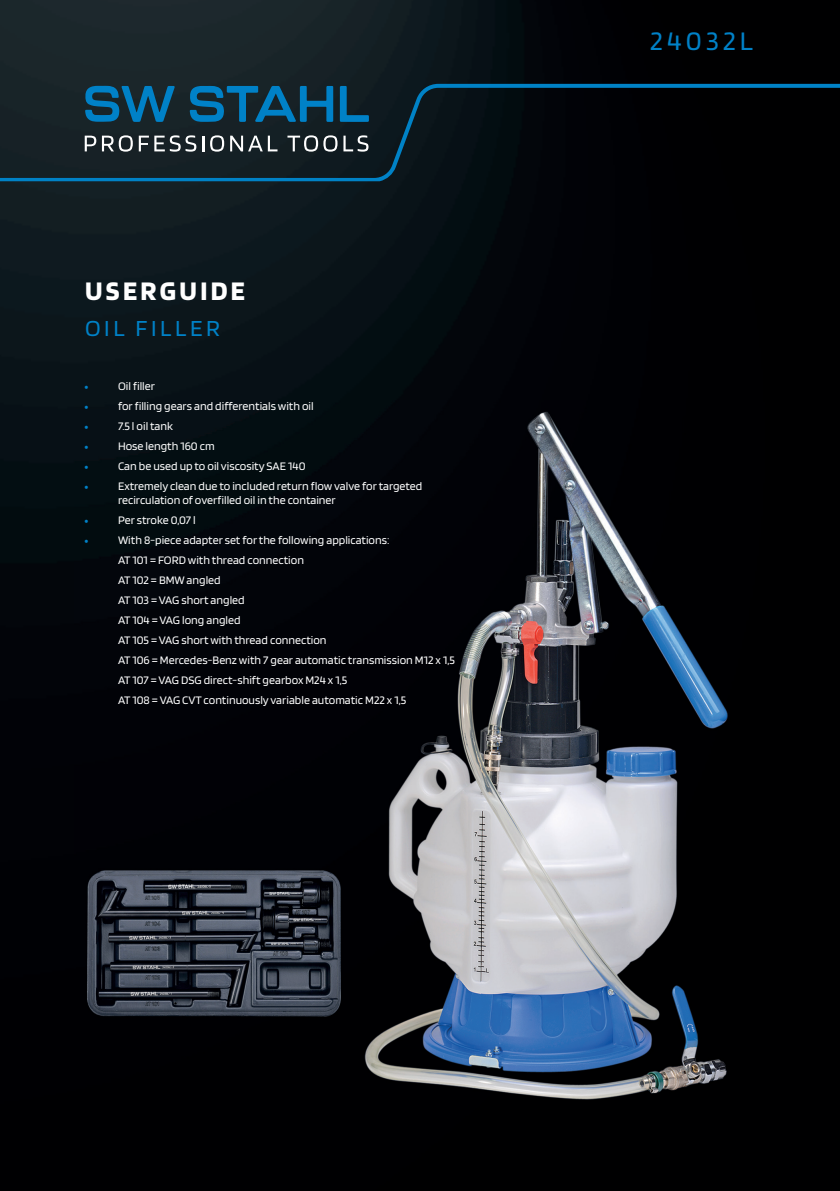
<style>
.page{position:relative;width:840px;height:1191px;background:#fff}
.page>*{position:absolute;margin:0;border:0;box-sizing:border-box;transform-origin:0 0}
.t1{font:700 28px "Blinker";letter-spacing:.12em;color:#fff}
.t2{font:28px "Blinker";letter-spacing:.15em;color:#0081c7}
.t3{font:24px "Blinker";letter-spacing:.15em;color:#0081c7}
.t4{font:12px/20px "Blinker";color:#fff}
.t5{font:700 condensed 12px "Minion Pro";color:#0081c7}
</style>
<div class="page">
<img style="left:0;top:0;width:839px;height:1191px">
<img style="left:0;top:84px;width:839px;height:97px">
<img style="left:74px;top:400px;width:678px;height:706px">
<h1 class="t1" style="left:85px;top:277px;width:161px">USERGUIDE</h1>
<h2 class="t3" style="left:85px;top:316px;width:136px">OIL FILLER</h2>
<p class="t5" style="left:84px;top:378px;width:6px">•</p>
<p class="t4" style="left:118px;top:376px;width:39px">Oil filler</p>
<p class="t5" style="left:84px;top:398px;width:6px">•</p>
<p class="t4" style="left:118px;top:396px;width:197px">for filling gears and differentials with oil</p>
<p class="t5" style="left:84px;top:418px;width:6px">•</p>
<p class="t4" style="left:118px;top:416px;width:56px">7.5 l oil tank</p>
<p class="t5" style="left:84px;top:438px;width:6px">•</p>
<p class="t4" style="left:118px;top:436px;width:98px">Hose length 160 cm</p>
<p class="t5" style="left:84px;top:458px;width:6px">•</p>
<p class="t4" style="left:118px;top:456px;width:189px">Can be used up to oil viscosity SAE 140</p>
<p class="t5" style="left:84px;top:478px;width:6px">•</p>
<p class="t4" style="left:118px;top:479px;width:306px;line-height:14px">Extremely clean due to included return flow valve for targeted recirculation of overfilled oil in the container</p>
<p class="t5" style="left:84px;top:512px;width:6px">•</p>
<p class="t4" style="left:118px;top:510px;width:79px">Per stroke 0,07 l</p>
<p class="t5" style="left:84px;top:532px;width:6px">•</p>
<p class="t4" style="left:118px;top:530px;width:338px">With 8-piece adapter set for the following applications:<br>AT 101 = FORD with thread connection<br>AT 102 = BMW angled<br>AT 103 = VAG short angled<br>AT 104 = VAG long angled<br>AT 105 = VAG short with thread connection<br>AT 106 = Mercedes-Benz with 7 gear automatic transmission M12 x 1,5<br>AT 107 = VAG DSG direct-shift gearbox M24 x 1,5<br>AT 108 = VAG CVT continuously variable automatic M22 x 1,5</p>
<h1 class="t2" style="left:649px;top:26px;width:104px">24032L</h1>
</div>
